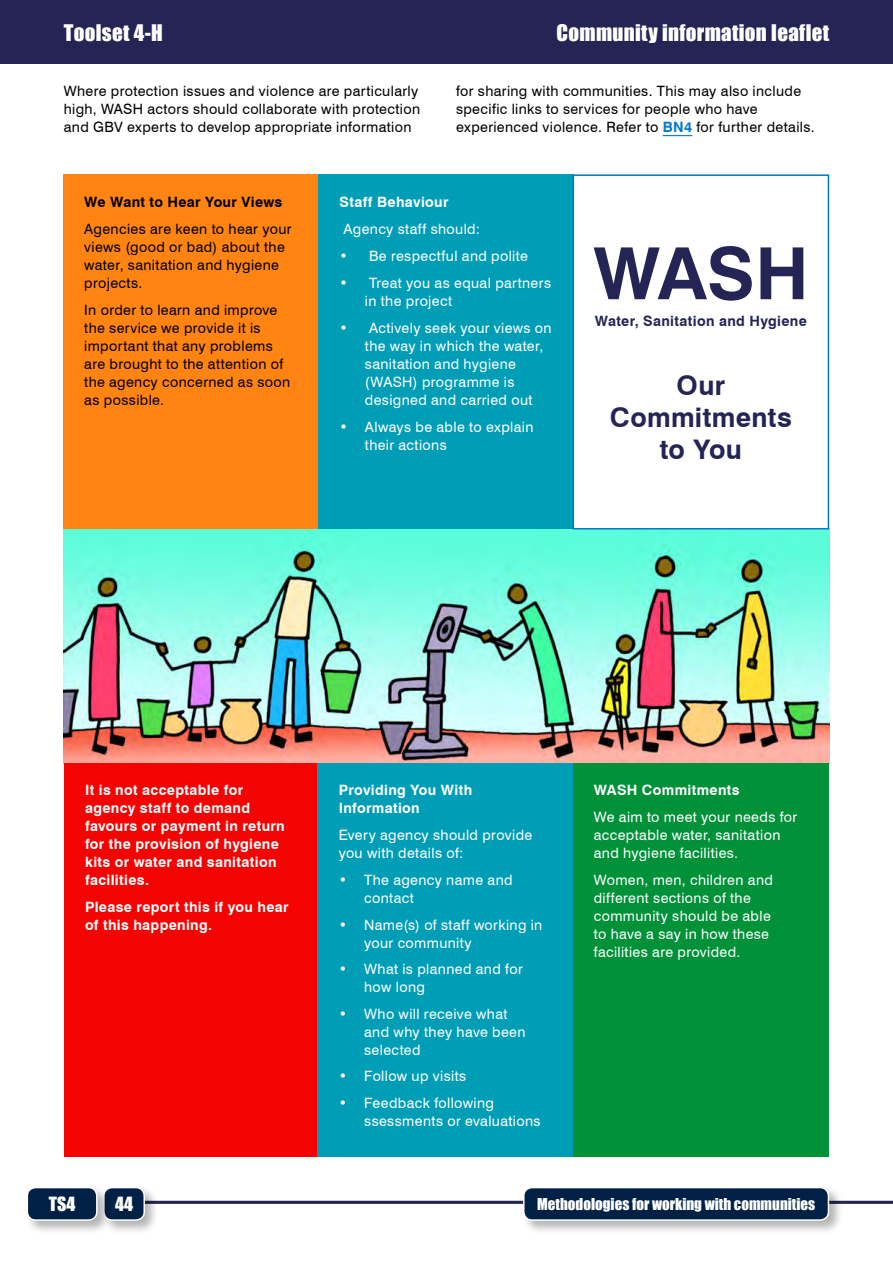
<style>
.page{position:relative;width:893px;height:1263px;background:#fff}
.page>*{position:absolute;margin:0;border:0;box-sizing:border-box;transform-origin:0 0}
.t1{font:700 72px "Swiss 721 BT";color:#242555}
.t2{font:700 27px/32.4px "Swiss 721 BT";letter-spacing:.01em;color:#242555;text-align:center}
.t3{font:21px "Impact";letter-spacing:.015em;color:#fff}
.t4{font:18px "Impact";color:#fff}
.t5{font:15px "Impact";color:#fff}
.t6{font:14.25px/18px "Swiss 721 BT";letter-spacing:.025em;color:#fff}
.t7{font:14.25px/18px "Swiss 721 BT";letter-spacing:.025em;color:#000}
.t8{font:700 14.25px/18px "Swiss 721 BT";letter-spacing:.025em;color:#fff}
.t9{font:700 14.25px "Swiss 721 BT";letter-spacing:.025em;color:#242555}
.t10{font:700 14.25px "Swiss 721 BT";letter-spacing:.02em;color:#000}
.s1{font-weight:700;color:#0079c7}
</style>
<div class="page">
<div style="left:0;top:0;width:893px;height:64px;background:#242555"></div>
<hr style="left:143px;top:1201px;width:750px;height:3px;background:#242555">
<div style="left:101px;top:1185px;width:58px;height:50px;background:#000;opacity:.3"></div>
<div style="left:104px;top:1187px;width:40px;height:33px;background:#002045;border-radius:9px"></div>
<div style="left:103px;top:1187px;width:42px;height:34px;border:2px solid #fff;border-radius:9px"></div>
<div style="left:24px;top:1185px;width:88px;height:50px;background:#000;opacity:.3"></div>
<div style="left:27px;top:1187px;width:70px;height:33px;background:#002045;border-radius:9px"></div>
<div style="left:27px;top:1187px;width:71px;height:34px;border:2px solid #fff;border-radius:9px"></div>
<div style="left:521px;top:1185px;width:323px;height:50px;background:#000;opacity:.3"></div>
<div style="left:524px;top:1187px;width:304px;height:33px;background:#002045;border-radius:9px"></div>
<div style="left:523px;top:1187px;width:306px;height:34px;border:2px solid #fff;border-radius:9px"></div>
<svg style="left:663px;top:135px;width:29px;height:1px"></svg>
<img style="left:64px;top:529px;width:765px;height:234px">
<div style="left:63px;top:174px;width:255px;height:355px;background:#ff8411"></div>
<div style="left:318px;top:174px;width:255px;height:355px;background:#009eb6"></div>
<div style="left:573px;top:174px;width:256px;height:355px;border:2px solid #0079c7"></div>
<div style="left:573px;top:763px;width:256px;height:394px;background:#009139"></div>
<div style="left:64px;top:763px;width:253px;height:394px;background:#f50303"></div>
<div style="left:317px;top:763px;width:256px;height:394px;background:#009eb6"></div>
<h3 class="t3" style="left:64px;top:17px;width:101px">Toolset 4-H</h3>
<h3 class="t3" style="left:557px;top:17px;width:274px">Community information leaflet</h3>
<p class="t7" style="left:64px;top:81px;width:358px">Where protection issues and violence are particularly high, WASH actors should collaborate with protection and GBV experts to develop appropriate information</p>
<p class="t7" style="left:456px;top:82px;width:360px">for sharing with communities. This may also include specific links to services for people who have experienced violence. Refer to <span class="s1">BN4</span> for further details.</p>
<p class="t10" style="left:84px;top:193px;width:200px">We Want to Hear Your Views</p>
<p class="t7" style="left:84px;top:219px;width:209px">Agencies are keen to hear your views (good or bad) about the water, sanitation and hygiene projects.</p>
<p class="t7" style="left:84px;top:300px;width:208px">In order to learn and improve the service we provide it is important that any problems are brought to the attention of the agency concerned as soon as possible.</p>
<p class="t8" style="left:339px;top:192px;width:111px">Staff Behaviour</p>
<p class="t6" style="left:344px;top:219px;width:138px">Agency staff should:</p>
<p class="t6" style="left:339px;top:246px;width:190px">• Be respectful and polite</p>
<p class="t6" style="left:365px;top:273px;width:188px;text-indent:-26px">• Treat you as equal partners in the project</p>
<p class="t6" style="left:365px;top:318px;width:188px;text-indent:-26px">• Actively seek your views on the way in which the water, sanitation and hygiene (WASH) programme is designed and carried out</p>
<p class="t6" style="left:365px;top:417px;width:170px;text-indent:-26px">• Always be able to explain their actions</p>
<h1 class="t1" style="left:593px;top:230px;width:217px">WASH</h1>
<p class="t9" style="left:595px;top:312px;width:214px">Water, Sanitation and Hygiene</p>
<h2 class="t2" style="left:610px;top:369px;width:183px">Our<br>Commitments to You</h2>
<p class="t8" style="left:85px;top:781px;width:201px">It is not acceptable for agency staff to demand favours or payment in return for the provision of hygiene kits or water and sanitation facilities.</p>
<p class="t8" style="left:85px;top:898px;width:205px">Please report this if you hear of this happening.</p>
<p class="t8" style="left:339px;top:781px;width:135px">Providing You With<br>Information</p>
<p class="t6" style="left:339px;top:826px;width:195px">Every agency should provide you with details of:</p>
<p class="t6" style="left:364px;top:871px;width:150px;text-indent:-26px">• The agency name and contact</p>
<p class="t6" style="left:364px;top:916px;width:180px;text-indent:-26px">• Name(s) of staff working in your community</p>
<p class="t6" style="left:364px;top:960px;width:160px;text-indent:-26px">• What is planned and for how long</p>
<p class="t6" style="left:364px;top:1005px;width:163px;text-indent:-26px">• Who will receive what and why they have been selected</p>
<p class="t6" style="left:339px;top:1067px;width:129px">• Follow up visits</p>
<p class="t6" style="left:364px;top:1094px;width:178px;text-indent:-26px">• Feedback following ssessments or evaluations</p>
<p class="t8" style="left:594px;top:781px;width:147px">WASH Commitments</p>
<p class="t6" style="left:594px;top:808px;width:205px">We aim to meet your needs for acceptable water, sanitation and hygiene facilities.</p>
<p class="t6" style="left:594px;top:871px;width:181px">Women, men, children and different sections of the community should be able to have a say in how these facilities are provided.</p>
<p class="t4" style="left:49px;top:1190px;width:28px">TS4</p>
<p class="t4" style="left:115px;top:1190px;width:19px">44</p>
<p class="t5" style="left:537px;top:1193px;width:280px">Methodologies for working with communities</p>
</div>
